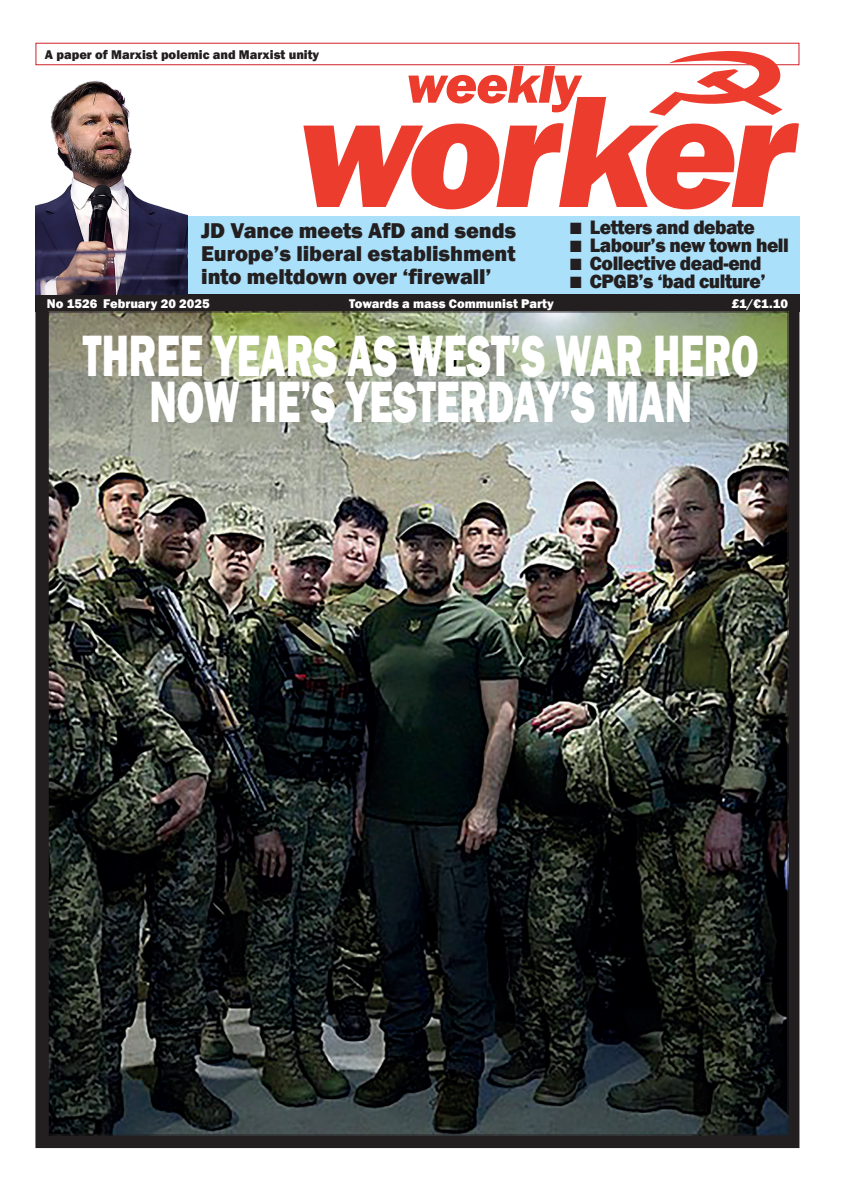
<style>
.page{position:relative;width:842px;height:1191px;background:#fff}
.page>*{position:absolute;margin:0;border:0;box-sizing:border-box;transform-origin:0 0}
.t1{font:800 60px "Franklin Gothic";color:#fff;scale:.67 1}
.t2{font:800 22px/23px "Franklin Gothic";letter-spacing:-.005em;color:#231f20;text-align:justify}
.t3{font:800 20px "Franklin Gothic";letter-spacing:-.025em;color:#231f20}
.t4{font:800 13px "Franklin Gothic";color:#fff}
.t5{font:800 13px "Franklin Gothic";color:#231f20}
.s1{font-family:"Zingbats Regular SWFTE";font-weight:400}
</style>
<div class="page">
<div style="left:35px;top:216px;width:764px;height:79px;background:#aae0f9"></div>
<div style="left:35px;top:295px;width:764px;height:853px;border:13px solid #231f20"></div>
<div style="left:35px;top:294px;width:764px;height:18px;background:#231f20"></div>
<img style="left:50px;top:313px;width:736px;height:820px">
<img style="left:35px;top:80px;width:152px;height:215px">
<div style="left:35px;top:43px;width:764px;height:22px;border:1px solid #d1232a"></div>
<svg style="left:649px;top:42px;width:133px;height:55px"></svg>
<svg style="left:303px;top:97px;width:496px;height:112px;fill:#ec3c2e"></svg>
<svg style="left:408px;top:66px;width:174px;height:46px"></svg>
<p class="t5" style="left:45px;top:46px;width:276px">A paper of Marxist polemic and Marxist unity</p>
<p class="t2" style="left:201px;top:219px;width:316px">JD Vance meets AfD and sends Europe’s liberal establishment into meltdown over ‘firewall’</p>
<p class="t3" style="left:570px;top:214px;width:186px"><span class="s1">n</span> Letters and debate</p>
<p class="t3" style="left:570px;top:232px;width:220px"><span class="s1">n</span> Labour’s new town hell</p>
<p class="t3" style="left:570px;top:250px;width:193px"><span class="s1">n</span> Collective dead-end</p>
<p class="t3" style="left:570px;top:268px;width:197px"><span class="s1">n</span> CPGB’s ‘bad culture’</p>
<p class="t4" style="left:47px;top:295px;width:164px">No 1526 February 20 2025</p>
<p class="t4" style="left:349px;top:295px;width:206px">Towards a mass Communist Party</p>
<p class="t4" style="left:732px;top:295px;width:58px">£1/€1.10</p>
<p class="t1" style="left:83px;top:317px;width:1010px">THREE YEARS AS WEST’S WAR HERO</p>
<p class="t1" style="left:149px;top:363px;width:811px">NOW HE’S YESTERDAY’S MAN</p>
</div>
